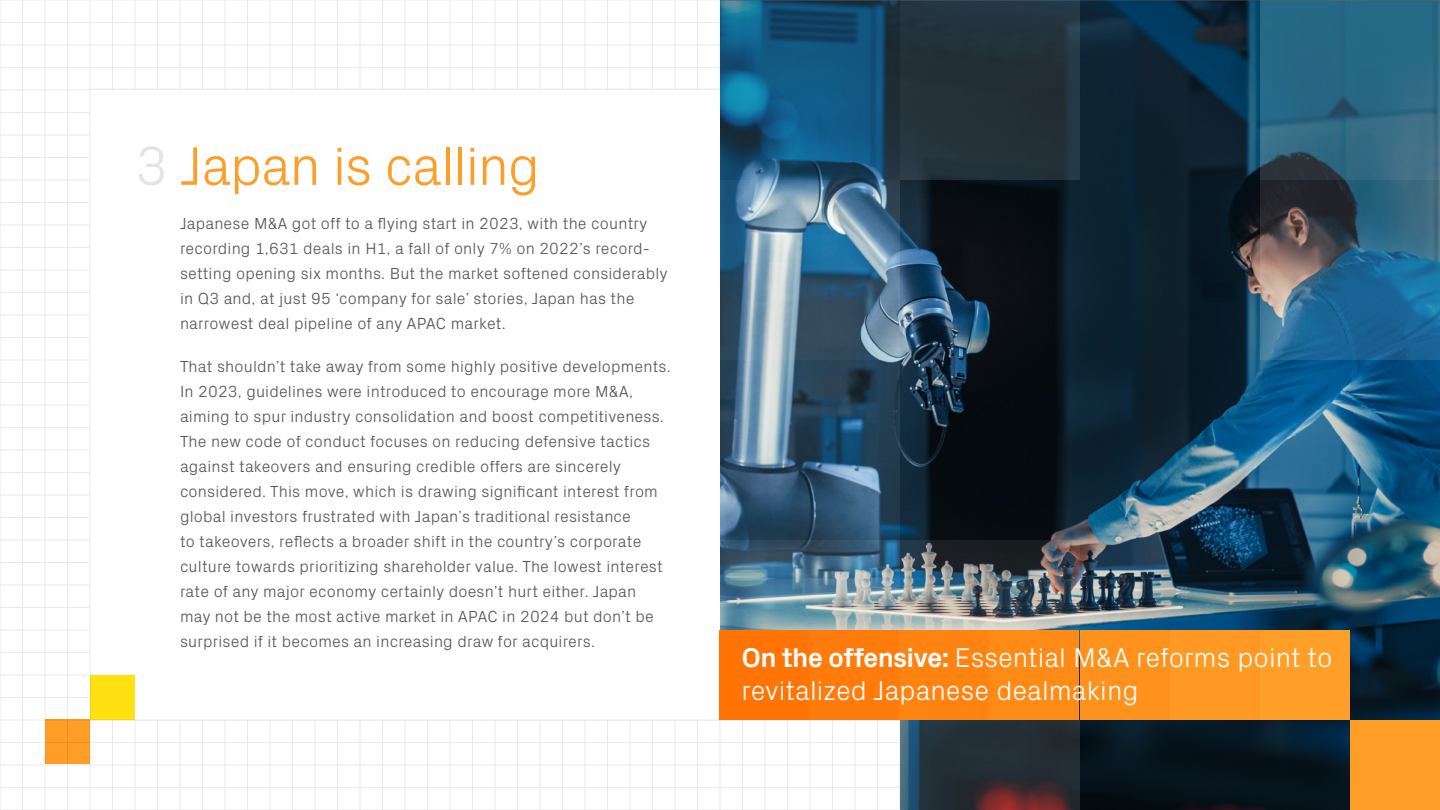
<style>
.page{position:relative;width:1440px;height:810px;background:#fff}
.page>*{position:absolute;margin:0;border:0;box-sizing:border-box;transform-origin:0 0}
.t1{font:300 55px "Px Grotesk";letter-spacing:-.02em;color:#ff9e26}
.t2{font:300 27.5px/33.8px "Px Grotesk";color:#fff}
.t3{font:300 16.25px/25px "Px Grotesk";letter-spacing:.01em;color:#575559}
.s1{color:#e4e3e8}
.s2{font-weight:700}
</style>
<div class="page">
<hr style="left:0;top:0;width:1px;height:810px;background:#e3e4e8">
<hr style="left:22px;top:0;width:1px;height:810px;background:#e3e4e8">
<hr style="left:45px;top:0;width:1px;height:810px;background:#e3e4e8">
<hr style="left:67px;top:0;width:1px;height:810px;background:#e3e4e8">
<hr style="left:90px;top:0;width:1px;height:810px;background:#e3e4e8">
<hr style="left:112px;top:0;width:1px;height:810px;background:#e3e4e8">
<hr style="left:135px;top:0;width:1px;height:810px;background:#e3e4e8">
<hr style="left:157px;top:0;width:1px;height:810px;background:#e3e4e8">
<hr style="left:180px;top:0;width:1px;height:810px;background:#e3e4e8">
<hr style="left:202px;top:0;width:1px;height:810px;background:#e3e4e8">
<hr style="left:225px;top:0;width:1px;height:810px;background:#e3e4e8">
<hr style="left:247px;top:0;width:1px;height:810px;background:#e3e4e8">
<hr style="left:270px;top:0;width:1px;height:810px;background:#e3e4e8">
<hr style="left:292px;top:0;width:1px;height:810px;background:#e3e4e8">
<hr style="left:315px;top:0;width:1px;height:810px;background:#e3e4e8">
<hr style="left:337px;top:0;width:1px;height:810px;background:#e3e4e8">
<hr style="left:360px;top:0;width:1px;height:810px;background:#e3e4e8">
<hr style="left:382px;top:0;width:1px;height:810px;background:#e3e4e8">
<hr style="left:405px;top:0;width:1px;height:810px;background:#e3e4e8">
<hr style="left:427px;top:0;width:1px;height:810px;background:#e3e4e8">
<hr style="left:450px;top:0;width:1px;height:810px;background:#e3e4e8">
<hr style="left:472px;top:0;width:1px;height:810px;background:#e3e4e8">
<hr style="left:495px;top:0;width:1px;height:810px;background:#e3e4e8">
<hr style="left:517px;top:0;width:1px;height:810px;background:#e3e4e8">
<hr style="left:540px;top:0;width:1px;height:810px;background:#e3e4e8">
<hr style="left:562px;top:0;width:1px;height:810px;background:#e3e4e8">
<hr style="left:585px;top:0;width:1px;height:810px;background:#e3e4e8">
<hr style="left:607px;top:0;width:1px;height:810px;background:#e3e4e8">
<hr style="left:630px;top:0;width:1px;height:810px;background:#e3e4e8">
<hr style="left:652px;top:0;width:1px;height:810px;background:#e3e4e8">
<hr style="left:675px;top:0;width:1px;height:810px;background:#e3e4e8">
<hr style="left:697px;top:0;width:1px;height:810px;background:#e3e4e8">
<hr style="left:0;top:0;width:1440px;height:1px;background:#e3e4e8">
<hr style="left:0;top:22px;width:1440px;height:1px;background:#e3e4e8">
<hr style="left:0;top:45px;width:1440px;height:1px;background:#e3e4e8">
<hr style="left:0;top:67px;width:1440px;height:1px;background:#e3e4e8">
<hr style="left:0;top:90px;width:1440px;height:1px;background:#e3e4e8">
<hr style="left:0;top:112px;width:1440px;height:1px;background:#e3e4e8">
<hr style="left:0;top:135px;width:1440px;height:1px;background:#e3e4e8">
<hr style="left:0;top:157px;width:1440px;height:1px;background:#e3e4e8">
<hr style="left:0;top:180px;width:1440px;height:1px;background:#e3e4e8">
<hr style="left:0;top:202px;width:1440px;height:1px;background:#e3e4e8">
<hr style="left:0;top:225px;width:1440px;height:1px;background:#e3e4e8">
<hr style="left:0;top:247px;width:1440px;height:1px;background:#e3e4e8">
<hr style="left:0;top:270px;width:1440px;height:1px;background:#e3e4e8">
<hr style="left:0;top:292px;width:1440px;height:1px;background:#e3e4e8">
<hr style="left:0;top:315px;width:1440px;height:1px;background:#e3e4e8">
<hr style="left:0;top:337px;width:1440px;height:1px;background:#e3e4e8">
<hr style="left:0;top:360px;width:1440px;height:1px;background:#e3e4e8">
<hr style="left:0;top:382px;width:1440px;height:1px;background:#e3e4e8">
<hr style="left:0;top:405px;width:1440px;height:1px;background:#e3e4e8">
<hr style="left:0;top:427px;width:1440px;height:1px;background:#e3e4e8">
<hr style="left:0;top:450px;width:1440px;height:1px;background:#e3e4e8">
<hr style="left:0;top:472px;width:1440px;height:1px;background:#e3e4e8">
<hr style="left:0;top:495px;width:1440px;height:1px;background:#e3e4e8">
<hr style="left:0;top:517px;width:1440px;height:1px;background:#e3e4e8">
<hr style="left:0;top:540px;width:1440px;height:1px;background:#e3e4e8">
<hr style="left:0;top:562px;width:1440px;height:1px;background:#e3e4e8">
<hr style="left:0;top:585px;width:1440px;height:1px;background:#e3e4e8">
<hr style="left:0;top:607px;width:1440px;height:1px;background:#e3e4e8">
<hr style="left:0;top:630px;width:1440px;height:1px;background:#e3e4e8">
<hr style="left:0;top:652px;width:1440px;height:1px;background:#e3e4e8">
<hr style="left:0;top:675px;width:1440px;height:1px;background:#e3e4e8">
<hr style="left:0;top:697px;width:1440px;height:1px;background:#e3e4e8">
<hr style="left:0;top:720px;width:1440px;height:1px;background:#e3e4e8">
<hr style="left:0;top:742px;width:1440px;height:1px;background:#e3e4e8">
<hr style="left:0;top:765px;width:1440px;height:1px;background:#e3e4e8">
<hr style="left:0;top:787px;width:1440px;height:1px;background:#e3e4e8">
<hr style="left:0;top:809px;width:1440px;height:1px;background:#e3e4e8">
<div style="left:90px;top:90px;width:1260px;height:630px;background:#fff"></div>
<svg style="left:720px;top:0;width:180px;height:180px;background:#145379"></svg>
<svg style="left:720px;top:180px;width:180px;height:180px;background:#5e8299"></svg>
<svg style="left:720px;top:360px;width:180px;height:180px;background:#3e5e77"></svg>
<svg style="left:720px;top:540px;width:180px;height:90px;background:#66899a"></svg>
<div style="left:900px;top:0;width:180px;height:180px;background:#233139"></div>
<svg style="left:900px;top:180px;width:180px;height:180px;background:#142430"></svg>
<svg style="left:900px;top:360px;width:180px;height:180px;background:#0a1720"></svg>
<img style="left:900px;top:540px;width:180px;height:180px">
<svg style="left:900px;top:720px;width:180px;height:90px;background:#2d323b"></svg>
<svg style="left:1080px;top:0;width:180px;height:180px;background:#0c2a3d"></svg>
<svg style="left:1080px;top:180px;width:180px;height:180px;background:#0e212d"></svg>
<svg style="left:1080px;top:360px;width:180px;height:180px;background:#204459"></svg>
<img style="left:1080px;top:540px;width:180px;height:90px">
<div style="left:1080px;top:720px;width:180px;height:90px;background:linear-gradient(to bottom,#071a26,#060e15)"></div>
<svg style="left:1260px;top:0;width:180px;height:180px;background:#2c6680"></svg>
<svg style="left:1260px;top:180px;width:180px;height:180px;background:#34627e"></svg>
<svg style="left:1260px;top:360px;width:180px;height:180px;background:#1a5c84"></svg>
<svg style="left:1260px;top:540px;width:180px;height:180px;background:#183b4e"></svg>
<svg style="left:1260px;top:720px;width:90px;height:90px;background:#051826"></svg>
<div style="left:90px;top:675px;width:45px;height:45px;background:#ffe010"></div>
<div style="left:45px;top:719px;width:45px;height:45px;background:#ff9e26"></div>
<div style="left:1350px;top:720px;width:90px;height:90px;background:#ff9e26"></div>
<div style="left:1170px;top:630px;width:90px;height:90px;background:#ff9f27"></div>
<div style="left:1260px;top:630px;width:90px;height:90px;background:#ff9f27"></div>
<div style="left:1080px;top:630px;width:90px;height:90px;background:#ff921d"></div>
<div style="left:989px;top:630px;width:90px;height:90px;background:#ff8b17"></div>
<div style="left:899px;top:630px;width:90px;height:90px;background:#ff8311"></div>
<div style="left:809px;top:630px;width:90px;height:90px;background:#ff7b0b"></div>
<div style="left:719px;top:630px;width:90px;height:90px;background:#ff7405"></div>
<h1 class="t1" style="left:135px;top:126px;width:406px"><span class="s1">3</span> Japan is calling</h1>
<p class="t3" style="left:180px;top:209px;width:489px">Japanese M&amp;A got off to a flying start in 2023, with the country recording 1,631 deals in H1, a fall of only 7% on 2022’s record&shy;setting opening six months. But the market softened considerably in Q3 and, at just 95 ‘company for sale’ stories, Japan has the narrowest deal pipeline of any APAC market.</p>
<p class="t3" style="left:180px;top:353px;width:492px">That shouldn’t take away from some highly positive developments.<br>In 2023, guidelines were introduced to encourage more M&amp;A, aiming to spur industry consolidation and boost competitiveness.<br>The new code of conduct focuses on reducing defensive tactics against takeovers and ensuring credible offers are sincerely considered. This move, which is drawing significant interest from global investors frustrated with Japan’s traditional resistance<br>to takeovers, reflects a broader shift in the country’s corporate culture towards prioritizing shareholder value. The lowest interest rate of any major economy certainly doesn’t hurt either. Japan may not be the most active market in APAC in 2024 but don’t be surprised if it becomes an increasing draw for acquirers.</p>
<h2 class="t2" style="left:742px;top:638px;width:592px"><span class="s2">On the offensive:</span> Essential M&amp;A reforms point to revitalized Japanese dealmaking</h2>
</div>
